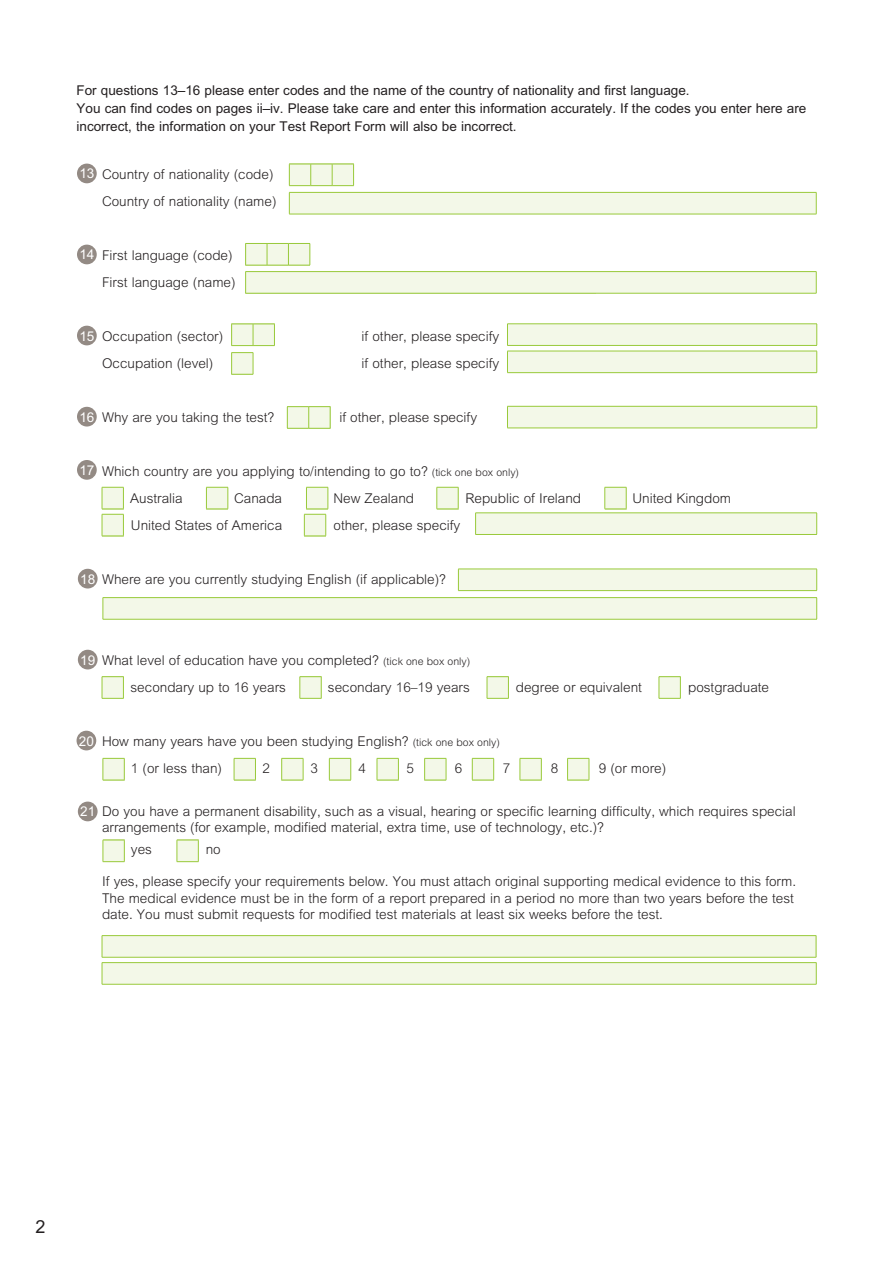
<style>
.page{position:relative;width:893px;height:1263px;background:#fff}
.page>*{position:absolute;margin:0;border:0;box-sizing:border-box;transform-origin:0 0}
.t1{font:18px "Arial MT Std";color:#231f20}
.t2{font:300 13.5px/27px "Arial MT Std";color:#231f20}
.t3{font:13.5px/18px "Arial MT Std";color:#231f20}
.t4{font:13.5px "Arial MT Std";letter-spacing:-.025em;color:#fff}
.s1{color:#fff}
.s2{font-size:10.5px}
</style>
<div class="page">
<svg style="left:289px;top:164px;width:65px;height:22px"></svg>
<svg style="left:245px;top:243px;width:66px;height:23px;background:#e6f1cf"></svg>
<div style="left:246px;top:272px;width:570px;height:21px;background:#f3f8e8"></div>
<hr style="left:245px;top:271px;width:571px;height:1px;background:#99ca3b">
<svg style="left:245px;top:272px;width:1px;height:21px"></svg>
<svg style="left:816px;top:272px;width:1px;height:21px"></svg>
<hr style="left:245px;top:293px;width:571px;height:1px;background:#99ca3b">
<div style="left:289px;top:192px;width:527px;height:22px;background:#f3f8e8"></div>
<hr style="left:289px;top:192px;width:527px;height:1px;background:#99ca3b">
<svg style="left:289px;top:193px;width:1px;height:21px"></svg>
<svg style="left:816px;top:193px;width:1px;height:21px"></svg>
<hr style="left:289px;top:214px;width:527px;height:1px;background:#99ca3b">
<svg style="left:231px;top:324px;width:44px;height:22px"></svg>
<div style="left:507px;top:324px;width:310px;height:21px;background:#f3f8e8"></div>
<hr style="left:507px;top:324px;width:310px;height:1px;background:#99ca3b">
<svg style="left:507px;top:325px;width:1px;height:20px"></svg>
<svg style="left:816px;top:324px;width:1px;height:21px"></svg>
<hr style="left:507px;top:345px;width:310px;height:1px;background:#99ca3b">
<div style="left:507px;top:351px;width:310px;height:22px;background:#f3f8e8"></div>
<hr style="left:507px;top:351px;width:310px;height:1px;background:#99ca3b">
<svg style="left:507px;top:351px;width:1px;height:21px"></svg>
<svg style="left:816px;top:351px;width:1px;height:21px"></svg>
<hr style="left:507px;top:372px;width:310px;height:1px;background:#99ca3b">
<div style="left:507px;top:406px;width:310px;height:22px;background:#f3f8e8"></div>
<hr style="left:507px;top:406px;width:310px;height:1px;background:#99ca3b">
<svg style="left:507px;top:406px;width:1px;height:22px"></svg>
<svg style="left:816px;top:406px;width:1px;height:22px"></svg>
<hr style="left:507px;top:428px;width:310px;height:1px;background:#99ca3b">
<svg style="left:206px;top:487px;width:23px;height:23px"></svg>
<svg style="left:437px;top:487px;width:22px;height:23px"></svg>
<svg style="left:604px;top:487px;width:23px;height:23px"></svg>
<svg style="left:102px;top:487px;width:22px;height:50px"></svg>
<svg style="left:304px;top:487px;width:25px;height:50px"></svg>
<div style="left:458px;top:569px;width:359px;height:22px;background:#f3f8e8"></div>
<hr style="left:458px;top:569px;width:359px;height:1px;background:#99ca3b">
<svg style="left:458px;top:569px;width:1px;height:21px"></svg>
<svg style="left:816px;top:569px;width:1px;height:21px"></svg>
<hr style="left:458px;top:590px;width:359px;height:1px;background:#99ca3b">
<div style="left:103px;top:598px;width:714px;height:21px;background:#f3f8e8"></div>
<hr style="left:103px;top:597px;width:714px;height:1px;background:#99ca3b">
<svg style="left:103px;top:598px;width:1px;height:21px"></svg>
<svg style="left:816px;top:598px;width:1px;height:21px"></svg>
<hr style="left:103px;top:619px;width:714px;height:1px;background:#99ca3b">
<svg style="left:102px;top:676px;width:22px;height:23px"></svg>
<svg style="left:487px;top:676px;width:22px;height:23px"></svg>
<svg style="left:300px;top:676px;width:22px;height:23px"></svg>
<svg style="left:103px;top:840px;width:22px;height:22px"></svg>
<svg style="left:177px;top:840px;width:22px;height:22px"></svg>
<svg style="left:659px;top:676px;width:22px;height:23px"></svg>
<div style="left:102px;top:936px;width:714px;height:21px;background:#f3f8e8"></div>
<hr style="left:102px;top:935px;width:714px;height:1px;background:#99ca3b">
<svg style="left:102px;top:936px;width:1px;height:21px"></svg>
<svg style="left:816px;top:936px;width:1px;height:21px"></svg>
<hr style="left:102px;top:957px;width:714px;height:1px;background:#99ca3b">
<div style="left:102px;top:963px;width:714px;height:21px;background:#f3f8e8"></div>
<hr style="left:102px;top:962px;width:714px;height:1px;background:#99ca3b">
<svg style="left:102px;top:963px;width:1px;height:21px"></svg>
<svg style="left:816px;top:963px;width:1px;height:21px"></svg>
<hr style="left:102px;top:984px;width:714px;height:1px;background:#99ca3b">
<svg style="left:231px;top:352px;width:23px;height:23px"></svg>
<svg style="left:287px;top:406px;width:44px;height:23px"></svg>
<div style="left:476px;top:513px;width:341px;height:21px;background:#f3f8e8"></div>
<hr style="left:475px;top:513px;width:342px;height:1px;background:#99ca3b">
<svg style="left:475px;top:513px;width:1px;height:21px"></svg>
<svg style="left:816px;top:513px;width:1px;height:21px"></svg>
<hr style="left:475px;top:534px;width:342px;height:1px;background:#99ca3b">
<svg style="left:103px;top:758px;width:22px;height:23px"></svg>
<svg style="left:234px;top:758px;width:22px;height:23px"></svg>
<svg style="left:281px;top:758px;width:23px;height:23px"></svg>
<svg style="left:329px;top:758px;width:22px;height:23px"></svg>
<svg style="left:377px;top:758px;width:22px;height:23px"></svg>
<svg style="left:424px;top:758px;width:23px;height:23px"></svg>
<svg style="left:472px;top:758px;width:22px;height:23px"></svg>
<svg style="left:520px;top:758px;width:22px;height:23px"></svg>
<svg style="left:567px;top:758px;width:23px;height:23px"></svg>
<div style="left:77px;top:460px;width:20px;height:20px;background:#938a84;border-radius:50%"></div>
<div style="left:77px;top:326px;width:20px;height:19px;background:#938a84;border-radius:50%"></div>
<div style="left:77px;top:407px;width:20px;height:19px;background:#938a84;border-radius:50%"></div>
<div style="left:77px;top:245px;width:20px;height:19px;background:#938a84;border-radius:50%"></div>
<div style="left:77px;top:164px;width:20px;height:19px;background:#938a84;border-radius:50%"></div>
<div style="left:78px;top:569px;width:20px;height:19px;background:#938a84;border-radius:50%"></div>
<div style="left:78px;top:650px;width:20px;height:19px;background:#938a84;border-radius:50%"></div>
<div style="left:77px;top:731px;width:19px;height:19px;background:#938a84;border-radius:50%"></div>
<div style="left:78px;top:801px;width:20px;height:20px;background:#938a84;border-radius:50%"></div>
<p class="t3" style="left:77px;top:81px;width:731px">For questions 13–16 please enter codes and the name of the country of nationality and first language.<br>You can find codes on pages ii–iv. Please take care and enter this information accurately. If the codes you enter here are incorrect, the information on your Test Report Form will also be incorrect.</p>
<p class="t2" style="left:86px;top:161px;width:192px;text-align:right"><span class="s1">1</span> Country of nationality (code)<br>Country of nationality (name)</p>
<p class="t4" style="left:80px;top:166px;width:16px">13</p>
<p class="t4" style="left:80px;top:247px;width:16px">14</p>
<p class="t2" style="left:102px;top:242px;width:135px">First language (code)<br>First language (name)</p>
<p class="t4" style="left:80px;top:328px;width:16px">15</p>
<p class="t2" style="left:77px;top:323px;width:148px"><span class="s1">13</span> Occupation (sector)</p>
<p class="t2" style="left:362px;top:323px;width:139px">if other, please specify</p>
<p class="t2" style="left:102px;top:350px;width:113px">Occupation (level)</p>
<p class="t2" style="left:362px;top:350px;width:139px">if other, please specify</p>
<p class="t4" style="left:80px;top:409px;width:16px">16</p>
<p class="t2" style="left:102px;top:404px;width:174px">Why are you taking the test?</p>
<p class="t2" style="left:339px;top:404px;width:139px">if other, please specify</p>
<p class="t4" style="left:80px;top:462px;width:16px">17</p>
<p class="t2" style="left:130px;top:458px;width:390px;text-indent:-54px"><span class="s1">15</span> Which country are you applying to/intending to go to? <span class="s2">(tick one box only)<br></span>Australia</p>
<p class="t2" style="left:234px;top:485px;width:50px">Canada</p>
<p class="t2" style="left:333px;top:485px;width:82px">New Zealand</p>
<p class="t2" style="left:466px;top:485px;width:117px">Republic of Ireland</p>
<p class="t2" style="left:632px;top:485px;width:100px">United Kingdom</p>
<p class="t2" style="left:131px;top:512px;width:153px">United States of America</p>
<p class="t2" style="left:334px;top:512px;width:128px">other, please specify</p>
<p class="t4" style="left:80px;top:571px;width:17px">18</p>
<p class="t2" style="left:102px;top:566px;width:345px">Where are you currently studying English (if applicable)?</p>
<p class="t4" style="left:80px;top:652px;width:17px">19</p>
<p class="t2" style="left:131px;top:647px;width:341px;text-indent:-54px"><span class="s1">21</span> What level of education have you completed? <span class="s2">(tick one box only) </span>secondary up to 16 years</p>
<p class="t2" style="left:328px;top:674px;width:143px">secondary 16–19 years</p>
<p class="t2" style="left:516px;top:674px;width:128px">degree or equivalent</p>
<p class="t2" style="left:688px;top:674px;width:83px">postgraduate</p>
<p class="t4" style="left:79px;top:733px;width:17px">20</p>
<p class="t2" style="left:131px;top:728px;width:370px;text-indent:-45px"><span class="s1">2</span> How many years have you been studying English? <span class="s2">(tick one box only)<br></span>1 (or less than)</p>
<p class="t2" style="left:263px;top:755px;width:9px">2</p>
<p class="t2" style="left:311px;top:755px;width:9px">3</p>
<p class="t2" style="left:359px;top:755px;width:9px">4</p>
<p class="t2" style="left:407px;top:755px;width:9px">5</p>
<p class="t2" style="left:455px;top:755px;width:9px">6</p>
<p class="t2" style="left:503px;top:755px;width:9px">7</p>
<p class="t2" style="left:551px;top:755px;width:9px">8</p>
<p class="t2" style="left:599px;top:755px;width:69px">9 (or more)</p>
<p class="t2" style="left:102px;top:803px;width:695px;line-height:16.2px;text-indent:-24px"><span class="s1">23</span> Do you have a permanent disability, such as a visual, hearing or specific learning difficulty, which requires special arrangements (for example, modified material, extra time, use of technology, etc.)?</p>
<p class="t2" style="left:131px;top:836px;width:23px">yes</p>
<p class="t2" style="left:206px;top:836px;width:17px">no</p>
<p class="t2" style="left:102px;top:873px;width:696px;line-height:16.2px">If yes, please specify your requirements below. You must attach original supporting medical evidence to this form.<br>The medical evidence must be in the form of a report prepared in a period no more than two years before the test date. You must submit requests for modified test materials at least six weeks before the test.</p>
<p class="t4" style="left:80px;top:804px;width:17px">21</p>
<h1 class="t1" style="left:36px;top:1216px;width:12px">2</h1>
</div>
